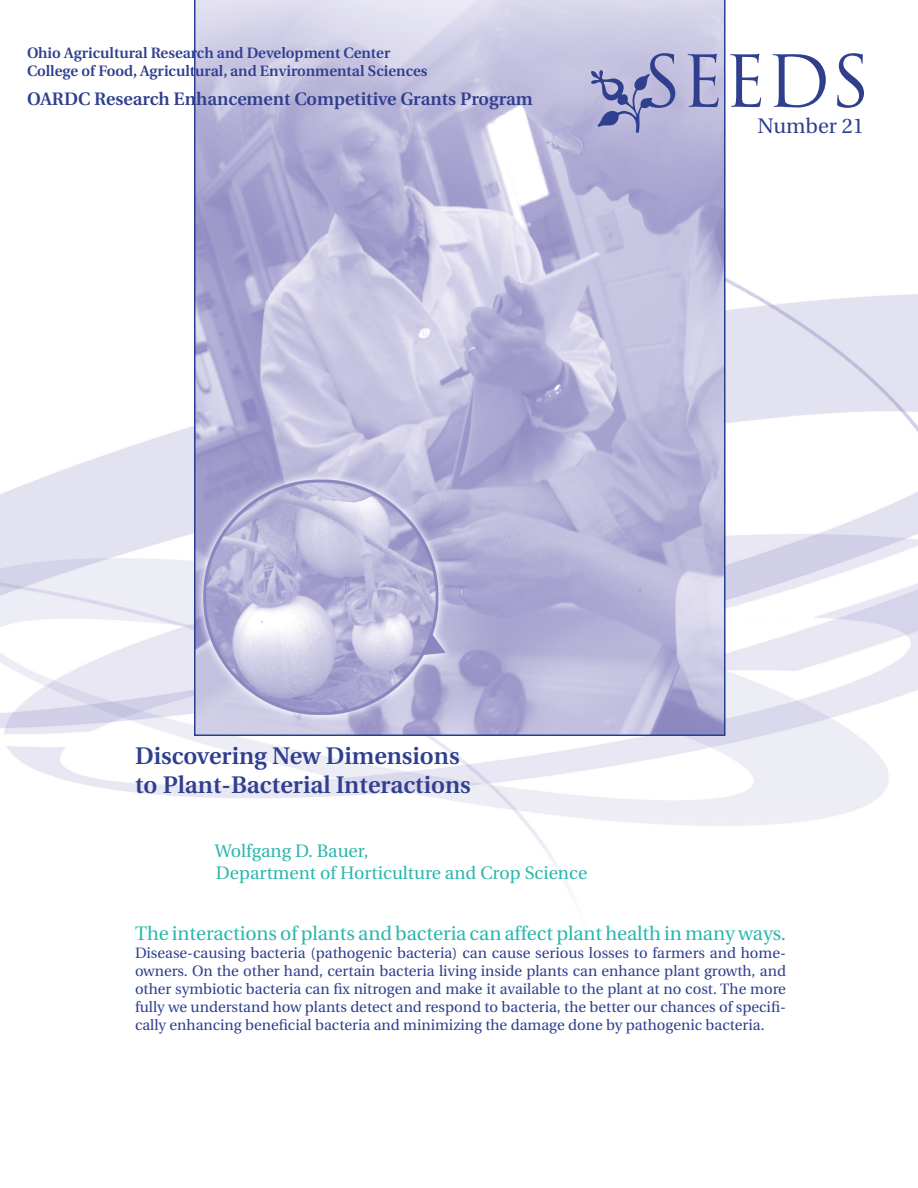
<style>
.page{position:relative;width:918px;height:1188px;background:#fff}
.page>*{position:absolute;margin:0;border:0;box-sizing:border-box;transform-origin:0 0}
.t1{font:600 24px/28.8px "Utopia";color:#2f3f8e}
.t2{font:21px "Utopia";color:#2f3f8e}
.t3{font:19.5px "Utopia";letter-spacing:-.005em;color:#2bb7ad}
.t4{font:18px/21.6px "Utopia";color:#2bb7ad}
.t5{font:600 18px "Utopia";color:#2f3f8e}
.t6{font:15px/18px "Utopia";color:#2f3f8e;text-align:justify}
.t7{font:600 15px/18px "Utopia";color:#2f3f8e}
</style>
<div class="page">
<img style="left:0;top:106px;width:918px;height:774px">
<img style="left:195px;top:1px;width:529px;height:734px">
<hr style="left:194px;top:0;width:1px;height:735px;background:#25408f">
<hr style="left:195px;top:735px;width:530px;height:1px;background:#25408f">
<hr style="left:724px;top:0;width:1px;height:735px;background:#25408f">
<hr style="left:195px;top:0;width:530px;height:1px;background:#25408f">
<svg style="left:688px;top:54px;width:31px;height:53px;background:#979ac7"></svg>
<svg style="left:730px;top:54px;width:31px;height:53px"></svg>
<svg style="left:773px;top:54px;width:53px;height:54px"></svg>
<svg style="left:837px;top:53px;width:27px;height:55px"></svg>
<svg style="left:591px;top:53px;width:84px;height:80px;background:#9e9fca"></svg>
<p class="t7" style="left:27px;top:44px;width:402px">Ohio Agricultural Research and Development Center<br>College of Food, Agricultural, and Environmental Sciences</p>
<p class="t5" style="left:27px;top:89px;width:507px">OARDC Research Enhancement Competitive Grants Program</p>
<h2 class="t2" style="left:758px;top:114px;width:108px">Number 21</h2>
<h1 class="t1" style="left:135px;top:741px;width:337px">Discovering New Dimensions to Plant-Bacterial Interactions</h1>
<p class="t4" style="left:215px;top:841px;width:374px">Wolfgang D. Bauer,<br>Department of Horticulture and Crop Science</p>
<h3 class="t3" style="left:135px;top:923px;width:653px">The interactions of plants and bacteria can affect plant health in many ways.</h3>
<p class="t6" style="left:135px;top:944px;width:653px">Disease-causing bacteria (pathogenic bacteria) can cause serious losses to farmers and home&shy;owners. On the other hand, certain bacteria living inside plants can enhance plant growth, and other symbiotic bacteria can fix nitrogen and make it available to the plant at no cost. The more fully we understand how plants detect and respond to bacteria, the better our chances of specifi&shy;cally enhancing beneficial bacteria and minimizing the damage done by pathogenic bacteria.</p>
</div>
